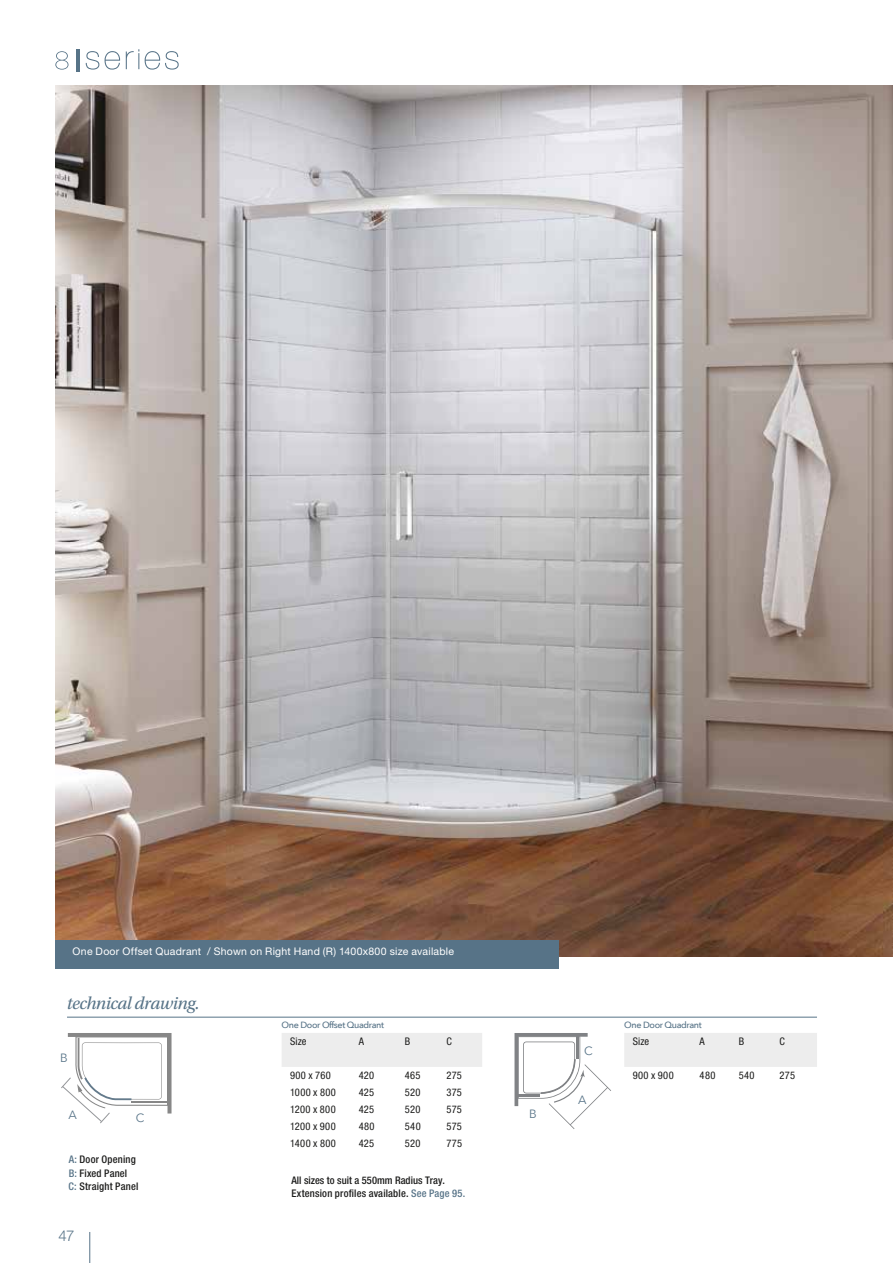
<style>
.page{position:relative;width:893px;height:1263px;background:#fff}
.page>*{position:absolute;margin:0;border:0;box-sizing:border-box;transform-origin:0 0}
.t1{font:italic 18px "Utopia Std";letter-spacing:-.025em;color:#577387}
.t2{font:300 15px "Helvetica Neue LT Std";color:#577387}
.t3{font:12px "Avenir Next";color:#577387}
.t4{font:condensed 10.5px "Helvetica Neue LT Std";letter-spacing:.025em;color:#1b1b1a}
.t5{font:500 condensed 10.5px/13.5px "Helvetica Neue LT Std";letter-spacing:.015em;color:#1b1b1a}
.t6{font:10.5px "Helvetica Neue LT Std";letter-spacing:.025em;color:#fff}
.t7{font:500 9px "Avenir Next";letter-spacing:-.04em;color:#577387}
.s1{color:#577387}
</style>
<div class="page">
<hr style="left:89px;top:1232px;width:1px;height:31px;background:#577387">
<svg style="left:86px;top:49px;width:93px;height:21px"></svg>
<hr style="left:77px;top:49px;width:3px;height:22px;background:#577387">
<svg style="left:55px;top:51px;width:14px;height:19px"></svg>
<img style="left:55px;top:86px;width:838px;height:871px">
<div style="left:55px;top:940px;width:503px;height:29px;background:#577387"></div>
<div style="left:282px;top:1033px;width:200px;height:34px;background:#ededed"></div>
<hr style="left:67px;top:1017px;width:750px;height:1px;background:#577387">
<svg style="left:61px;top:1033px;width:111px;height:90px"></svg>
<div style="left:624px;top:1033px;width:193px;height:34px;background:#ededed"></div>
<svg style="left:514px;top:1033px;width:97px;height:96px"></svg>
<p class="t6" style="left:73px;top:945px;width:383px">One Door Offset Quadrant / Shown on Right Hand (R) 1400x800 size available</p>
<h1 class="t1" style="left:67px;top:993px;width:134px">technical drawing.</h1>
<p class="t4" style="left:290px;top:1035px;width:18px">Size</p>
<p class="t4" style="left:359px;top:1035px;width:7px">A</p>
<p class="t4" style="left:405px;top:1035px;width:7px">B</p>
<p class="t4" style="left:446px;top:1035px;width:7px">C</p>
<p class="t4" style="left:290px;top:1069px;width:42px">900 x 760</p>
<p class="t4" style="left:359px;top:1069px;width:17px">420</p>
<p class="t4" style="left:405px;top:1069px;width:17px">465</p>
<p class="t4" style="left:446px;top:1069px;width:17px">275</p>
<p class="t4" style="left:290px;top:1086px;width:47px">1000 x 800</p>
<p class="t4" style="left:359px;top:1086px;width:17px">425</p>
<p class="t4" style="left:405px;top:1086px;width:17px">520</p>
<p class="t4" style="left:446px;top:1086px;width:17px">375</p>
<p class="t4" style="left:290px;top:1103px;width:47px">1200 x 800</p>
<p class="t4" style="left:359px;top:1103px;width:17px">425</p>
<p class="t4" style="left:405px;top:1103px;width:17px">520</p>
<p class="t4" style="left:446px;top:1103px;width:17px">575</p>
<p class="t4" style="left:290px;top:1120px;width:47px">1200 x 900</p>
<p class="t4" style="left:359px;top:1120px;width:17px">480</p>
<p class="t4" style="left:405px;top:1120px;width:17px">540</p>
<p class="t4" style="left:447px;top:1120px;width:17px">575</p>
<p class="t4" style="left:290px;top:1137px;width:47px">1400 x 800</p>
<p class="t4" style="left:359px;top:1137px;width:17px">425</p>
<p class="t4" style="left:405px;top:1137px;width:17px">520</p>
<p class="t4" style="left:447px;top:1137px;width:17px">775</p>
<p class="t5" style="left:69px;top:1152px;width:71px"><span class="s1">A:</span> Door Opening<br><span class="s1">B:</span> Fixed Panel<br><span class="s1">C:</span> Straight Panel</p>
<p class="t7" style="left:282px;top:1017px;width:104px">One Door Offset Quadrant</p>
<p class="t7" style="left:624px;top:1017px;width:79px">One Door Quadrant</p>
<p class="t4" style="left:633px;top:1035px;width:18px">Size</p>
<p class="t4" style="left:700px;top:1035px;width:7px">A</p>
<p class="t4" style="left:739px;top:1035px;width:7px">B</p>
<p class="t4" style="left:780px;top:1035px;width:7px">C</p>
<p class="t4" style="left:633px;top:1069px;width:43px">900 x 900</p>
<p class="t4" style="left:700px;top:1069px;width:17px">480</p>
<p class="t4" style="left:739px;top:1069px;width:17px">540</p>
<p class="t4" style="left:780px;top:1069px;width:17px">275</p>
<p class="t3" style="left:584px;top:1041px;width:10px">C</p>
<p class="t3" style="left:60px;top:1048px;width:9px">B</p>
<p class="t3" style="left:578px;top:1090px;width:10px">A</p>
<p class="t3" style="left:529px;top:1104px;width:9px">B</p>
<p class="t3" style="left:68px;top:1104px;width:10px">A</p>
<p class="t3" style="left:136px;top:1107px;width:10px">C</p>
<p class="t5" style="left:291px;top:1173px;width:175px">All sizes to suit a 550mm Radius Tray.<br>Extension profiles available. <span class="s1">See Page 95.</span></p>
<h2 class="t2" style="left:58px;top:1226px;width:17px">47</h2>
</div>
